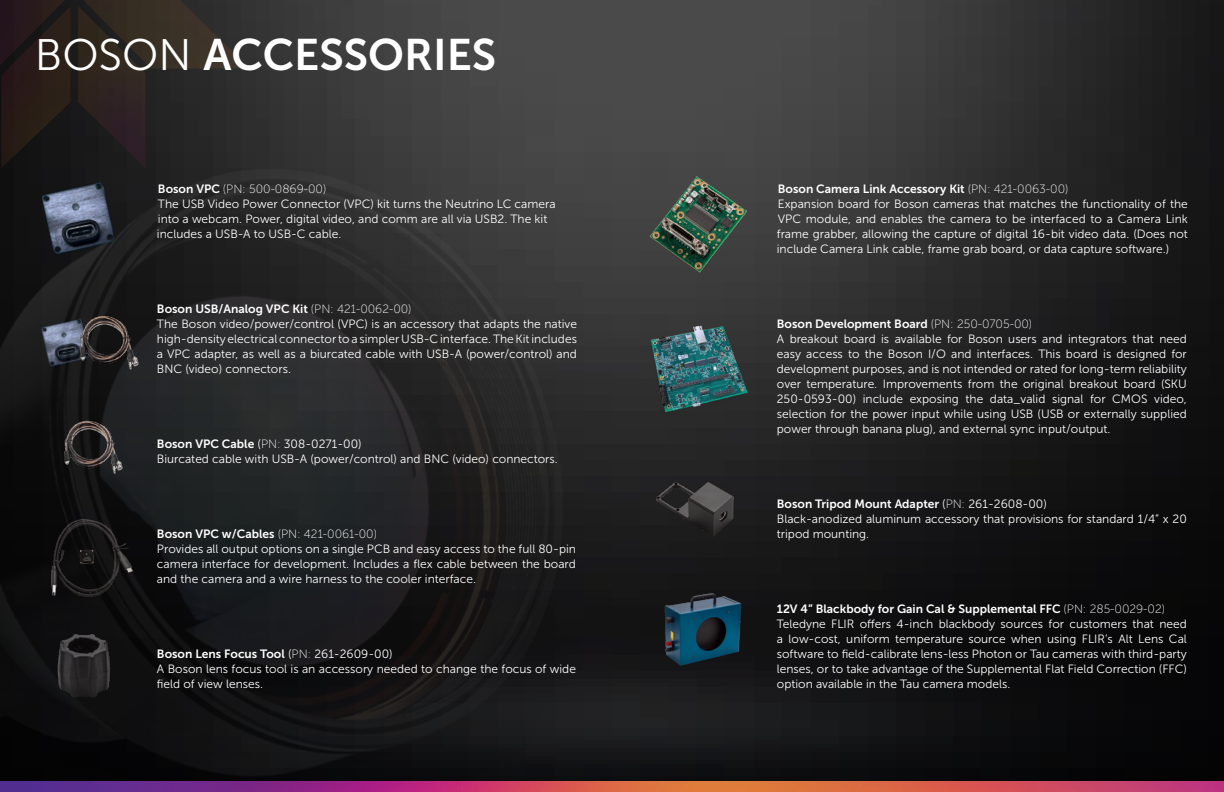
<style>
.page{position:relative;width:1224px;height:792px;background:#fff}
.page>*{position:absolute;margin:0;border:0;box-sizing:border-box;transform-origin:0 0}
.t1{font:44px "Museo Sans 700";color:#fff}
.t2{font:12px/15px "Museo Sans 300";color:#fff;text-align:justify}
.t3{font:12px "Museo Sans 700";color:#fff}
.t4{font:12px "Museo Sans 100";color:#fff}
.s1{font-family:"Museo Sans 300"}
.s2{font-family:"Museo Sans 700"}
.s3{font-family:"Museo Sans 100"}
</style>
<div class="page">
<svg style="left:743px;top:0;width:481px;height:782px;background:#1e1e1f"></svg>
<img style="left:743px;top:782px;width:481px;height:10px">
<img style="left:743px;top:586px;width:2px;height:92px">
<img style="left:743px;top:173px;width:11px;height:110px">
<img style="left:743px;top:324px;width:12px;height:102px">
<img style="left:743px;top:455px;width:6px;height:107px">
<img style="left:0;top:0;width:743px;height:792px">
<p class="t1" style="left:35px;top:30px;width:463px"><span class="s1">BOSON</span> ACCESSORIES</p>
<p class="t4" style="left:158px;top:183px;width:170px"><span class="s2">Boson VPC</span> (PN: 500-0869-00)</p>
<p class="t2" style="left:158px;top:197px;width:399px">The USB Video Power Connector (VPC) kit turns the Neutrino LC camera</p>
<p class="t2" style="left:158px;top:212px;width:391px">into a webcam. Power, digital video, and comm are all via USB2. The kit</p>
<p class="t2" style="left:157px;top:227px;width:186px">includes a USB-A to USB-C cable.</p>
<p class="t3" style="left:157px;top:303px;width:256px">Boson USB/Analog VPC Kit <span class="s3">(PN: 421-0062-00)</span></p>
<p class="t2" style="left:157px;top:317px;width:422px">The Boson video/power/control (VPC) is an accessory that adapts the native high-density electrical connector to a simpler USB-C interface. The Kit includes a VPC adapter, as well as a biurcated cable with USB-A (power/control) and BNC (video) connectors.</p>
<p class="t3" style="left:157px;top:438px;width:206px">Boson VPC Cable <span class="s1">(</span><span class="s3">PN:</span> <span class="s1">308-0271-00)</span></p>
<p class="t2" style="left:157px;top:452px;width:402px">Biurcated cable with USB-A (power/control) and BNC (video) connectors.</p>
<p class="t3" style="left:157px;top:528px;width:222px">Boson VPC w/Cables <span class="s3">(PN: 421-0061-00)</span></p>
<p class="t2" style="left:157px;top:542px;width:421px">Provides all output options on a single PCB and easy access to the full 80-pin camera interface for development. Includes a flex cable between the board and the camera and a wire harness to the cooler interface.</p>
<p class="t3" style="left:157px;top:648px;width:237px">Boson Lens Focus Tool <span class="s1">(</span><span class="s3">PN:</span> <span class="s1">261-2609-00)</span></p>
<p class="t2" style="left:157px;top:662px;width:421px">A Boson lens focus tool is an accessory needed to change the focus of wide field of view lenses.</p>
<p class="t3" style="left:778px;top:183px;width:292px">Boson Camera Link Accessory Kit <span class="s3">(PN: 421-0063-00)</span></p>
<p class="t2" style="left:777px;top:197px;width:413px">Expansion board for Boson cameras that matches the functionality of the VPC module, and enables the camera to be interfaced to a Camera Link frame grabber, allowing the capture of digital 16-bit video data. (Does not include Camera Link cable, frame grab board, or data capture software.)</p>
<p class="t3" style="left:777px;top:318px;width:257px">Boson Development Board <span class="s3">(PN: 250-0705-00)</span></p>
<p class="t2" style="left:777px;top:332px;width:412px">A breakout board is available for Boson users and integrators that need easy access to the Boson I/O and interfaces. This board is designed for development purposes, and is not intended or rated for long-term reliability over temperature. Improvements from the original breakout board (SKU 250-0593-00) include exposing the data_valid signal for CMOS video, selection for the power input while using USB (USB or externally supplied power through banana plug), and external sync input/output.</p>
<p class="t3" style="left:777px;top:498px;width:272px">Boson Tripod Mount Adapter <span class="s1">(</span><span class="s3">PN:</span> <span class="s1">261-2608-00)</span></p>
<p class="t2" style="left:777px;top:512px;width:411px">Black-anodized aluminum accessory that provisions for standard 1/4” x 20 tripod mounting.</p>
<p class="t3" style="left:777px;top:603px;width:390px">12V 4” Blackbody for Gain Cal &amp; Supplemental FFC <span class="s3">(PN: 285-0029-02)</span></p>
<p class="t2" style="left:777px;top:617px;width:412px">Teledyne FLIR offers 4-inch blackbody sources for customers that need a low-cost, uniform temperature source when using FLIR’s Alt Lens Cal software to field-calibrate lens-less Photon or Tau cameras with third-party lenses, or to take advantage of the Supplemental Flat Field Correction (FFC) option available in the Tau camera models.</p>
</div>
